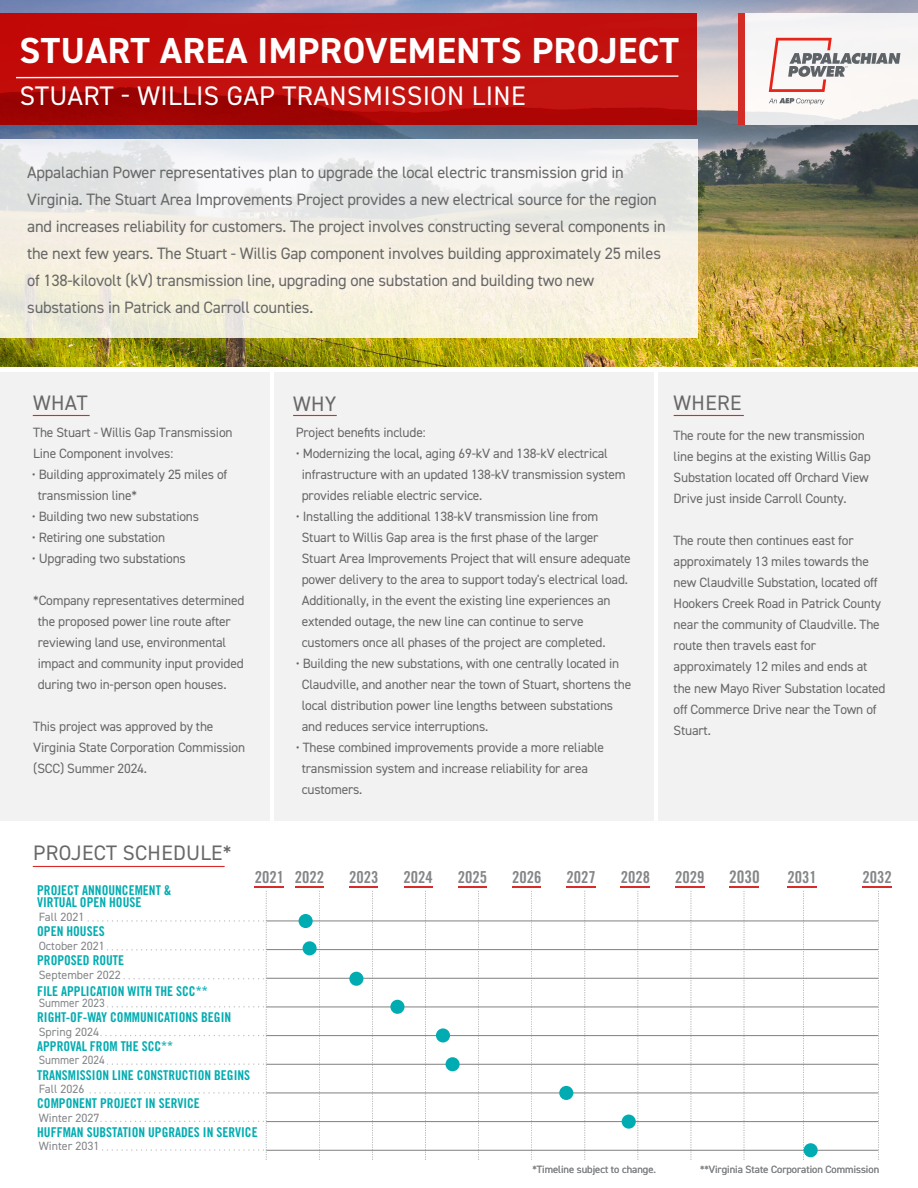
<style>
.page{position:relative;width:918px;height:1188px;background:#fff}
.page>*{position:absolute;margin:0;border:0;box-sizing:border-box;transform-origin:0 0}
.t1{font:700 36.3px "DIN2014";letter-spacing:.015em;color:#fff}
.t2{font:26.85px "DIN2014";letter-spacing:.015em;color:#fff}
.t3{font:21px "DIN2014";letter-spacing:.015em;color:#686868}
.t4{font:17.25px "Trade Gothic LT Std Bd Cn 20";color:#838587}
.t5{font:16.5px/27px "DIN2014";letter-spacing:-.015em;color:#686868}
.t6{font:16.5px "Trade Gothic LT Std Bd Cn 20";color:#838587}
.t7{font:13.5px/21px "DIN2014";letter-spacing:-.015em;color:#686868}
.t8{font:13.5px/12px "Trade Gothic LT Std Bd Cn 20";color:#00acb1}
.t9{font:12px "DIN2014";color:#838587}
.t10{font:12px "DIN2014";color:#838587;scale:.94 1}
.t11{font:10.5px "DIN2014";color:#838587}
</style>
<div class="page">
<img style="left:0;top:0;width:918px;height:367px">
<div style="left:0;top:372px;width:270px;height:448px;background:#f2f2f2"></div>
<div style="left:275px;top:372px;width:379px;height:448px;background:#f2f2f2"></div>
<div style="left:659px;top:372px;width:259px;height:448px;background:#f2f2f2"></div>
<svg style="left:745px;top:13px;width:173px;height:112px;fill:#f6f5f5"></svg>
<hr style="left:33px;top:415px;width:57px;height:1px;background:#d42c27">
<hr style="left:293px;top:415px;width:44px;height:1px;background:#d42c27">
<hr style="left:674px;top:415px;width:70px;height:1px;background:#d42c27">
<div style="left:739px;top:13px;width:6px;height:112px;background:#d42c27"></div>
<hr style="left:266px;top:921px;width:612px;height:1px;background:#808080">
<hr style="left:266px;top:949px;width:612px;height:1px;background:#808080">
<hr style="left:266px;top:978px;width:612px;height:1px;background:#808080">
<hr style="left:266px;top:1035px;width:612px;height:1px;background:#808080">
<hr style="left:266px;top:1007px;width:612px;height:1px;background:#808080">
<hr style="left:266px;top:1064px;width:612px;height:1px;background:#808080">
<hr style="left:266px;top:1150px;width:612px;height:1px;background:#808080">
<hr style="left:266px;top:1121px;width:612px;height:1px;background:#808080">
<hr style="left:266px;top:1093px;width:612px;height:1px;background:#808080">
<div style="left:299px;top:914px;width:14px;height:14px;background:#00acb1;border-radius:50%"></div>
<div style="left:349px;top:972px;width:14px;height:14px;background:#00acb1;border-radius:50%"></div>
<div style="left:390px;top:1000px;width:15px;height:14px;background:#00acb1;border-radius:50%"></div>
<div style="left:446px;top:1057px;width:14px;height:14px;background:#00acb1;border-radius:50%"></div>
<div style="left:436px;top:1028px;width:14px;height:15px;background:#00acb1;border-radius:50%"></div>
<div style="left:559px;top:1086px;width:14px;height:14px;background:#00acb1;border-radius:50%"></div>
<div style="left:622px;top:1115px;width:14px;height:14px;background:#00acb1;border-radius:50%"></div>
<div style="left:804px;top:1143px;width:14px;height:14px;background:#00acb1;border-radius:50%"></div>
<svg style="left:88px;top:891px;width:179px;height:269px"></svg>
<hr style="left:254px;top:886px;width:30px;height:2px;background:#d72c27">
<svg style="left:319px;top:891px;width:1px;height:269px"></svg>
<hr style="left:349px;top:886px;width:29px;height:2px;background:#d72c27">
<hr style="left:295px;top:886px;width:29px;height:2px;background:#d72c27">
<svg style="left:425px;top:891px;width:1px;height:269px"></svg>
<hr style="left:458px;top:886px;width:29px;height:2px;background:#d72c27">
<hr style="left:512px;top:886px;width:29px;height:2px;background:#d72c27">
<svg style="left:372px;top:891px;width:1px;height:269px"></svg>
<hr style="left:404px;top:886px;width:29px;height:2px;background:#d72c27">
<svg style="left:478px;top:891px;width:1px;height:269px"></svg>
<svg style="left:531px;top:891px;width:1px;height:269px"></svg>
<svg style="left:744px;top:891px;width:1px;height:269px"></svg>
<svg style="left:691px;top:891px;width:1px;height:269px"></svg>
<svg style="left:638px;top:891px;width:1px;height:269px"></svg>
<svg style="left:584px;top:891px;width:1px;height:269px"></svg>
<hr style="left:730px;top:886px;width:29px;height:2px;background:#d72c27">
<hr style="left:567px;top:886px;width:29px;height:2px;background:#d72c27">
<hr style="left:621px;top:886px;width:29px;height:2px;background:#d72c27">
<hr style="left:675px;top:886px;width:29px;height:2px;background:#d72c27">
<svg style="left:803px;top:891px;width:1px;height:269px"></svg>
<hr style="left:788px;top:886px;width:29px;height:2px;background:#d72c27">
<svg style="left:878px;top:891px;width:1px;height:269px"></svg>
<hr style="left:863px;top:886px;width:29px;height:2px;background:#d72c27">
<hr style="left:33px;top:866px;width:192px;height:1px;background:#d72c27">
<svg style="left:0;top:13px;width:697px;height:112px;background:#ba0c0a"></svg>
<svg style="left:0;top:139px;width:697px;height:199px;background:#f0ede4"></svg>
<svg style="left:15px;top:75px;width:665px;height:4px;background:#d66260"></svg>
<div style="left:303px;top:941px;width:14px;height:14px;background:#00acb1;border-radius:50%"></div>
<svg style="left:769px;top:98px;width:56px;height:7px"></svg>
<svg style="left:769px;top:38px;width:131px;height:54px"></svg>
<h1 class="t1" style="left:20px;top:26px;width:661px">STUART AREA IMPROVEMENTS PROJECT</h1>
<h2 class="t2" style="left:20px;top:79px;width:507px">STUART WILLIS GAP TRANSMISSION LINE</h2>
<p class="t5" style="left:27px;top:159px;width:640px">Appalachian Power representatives plan to upgrade the local electric transmission grid in Virginia. The Stuart Area Improvements Project provides a new electrical source for the region and increases reliability for customers. The project involves constructing several components in the next few years. The Stuart - Willis Gap component involves building approximately 25 miles of 138-kilovolt (kV) transmission line, upgrading one substation and building two new substations in Patrick and Carroll counties.</p>
<h3 class="t3" style="left:33px;top:390px;width:56px">WHAT</h3>
<h3 class="t3" style="left:293px;top:391px;width:45px">WHY</h3>
<h3 class="t3" style="left:674px;top:390px;width:69px">WHERE</h3>
<p class="t7" style="left:33px;top:422px;width:201px">The Stuart - Willis Gap Transmission<br>Line Component involves:</p>
<p class="t7" style="left:38px;top:464px;width:191px;text-indent:-6px">• Building approximately 25 miles of transmission line*</p>
<p class="t7" style="left:32px;top:506px;width:169px">• Building two new substations</p>
<p class="t7" style="left:32px;top:527px;width:135px">• Retiring one substation</p>
<p class="t7" style="left:32px;top:548px;width:156px">• Upgrading two substations</p>
<p class="t7" style="left:38px;top:590px;width:208px;text-indent:-4px">*Company representatives determined the proposed power line route after reviewing land use, environmental impact and community input provided during two in-person open houses.</p>
<p class="t7" style="left:33px;top:716px;width:213px">This project was approved by the<br>Virginia State Corporation Commission (SCC) Summer 2024.</p>
<p class="t7" style="left:296px;top:422px;width:131px">Project benefits include:</p>
<p class="t7" style="left:302px;top:443px;width:325px;text-indent:-6px">• Modernizing the local, aging 69-kV and 138-kV electrical infrastructure with an updated 138-kV transmission system provides reliable electric service.</p>
<p class="t7" style="left:302px;top:506px;width:331px;text-indent:-6px">• Installing the additional 138-kV transmission line from Stuart to Willis Gap area is the first phase of the larger Stuart Area Improvements Project that will ensure adequate power delivery to the area to support today's electrical load.<br>Additionally, in the event the existing line experiences an extended outage, the new line can continue to serve customers once all phases of the project are completed.</p>
<p class="t7" style="left:302px;top:653px;width:331px;text-indent:-6px">• Building the new substations, with one centrally located in Claudville, and another near the town of Stuart, shortens the local distribution power line lengths between substations and reduces service interruptions.</p>
<p class="t7" style="left:302px;top:737px;width:304px;text-indent:-6px">• These combined improvements provide a more reliable transmission system and increase reliability for area customers.</p>
<p class="t7" style="left:674px;top:425px;width:199px">The route for the new transmission line begins at the existing Willis Gap Substation located off Orchard View Drive just inside Carroll County.</p>
<p class="t7" style="left:674px;top:530px;width:213px">The route then continues east for approximately 13 miles towards the new Claudville Substation, located off<br>Hookers Creek Road in Patrick County near the community of Claudville. The route then travels east for approximately 12 miles and ends at the new Mayo River Substation located off Commerce Drive near the Town of<br>Stuart.</p>
<h3 class="t3" style="left:33px;top:840px;width:200px">PROJECT SCHEDULE*</h3>
<p class="t8" style="left:37px;top:885px;width:136px">PROJECT ANNOUNCEMENT &amp;<br>VIRTUAL OPEN HOUSE</p>
<p class="t9" style="left:39px;top:909px;width:47px">Fall 2021</p>
<p class="t8" style="left:37px;top:925px;width:69px">OPEN HOUSES</p>
<p class="t9" style="left:39px;top:938px;width:68px">October 2021</p>
<p class="t8" style="left:37px;top:986px;width:172px">FILE APPLICATION WITH THE SCC**</p>
<p class="t10" style="left:39px;top:995px;width:72px">Summer 2023</p>
<p class="t8" style="left:37px;top:1011px;width:195px">RIGHT-OF-WAY COMMUNICATIONS BEGIN</p>
<p class="t9" style="left:39px;top:1024px;width:62px">Spring 2024</p>
<p class="t8" style="left:37px;top:954px;width:88px">PROPOSED ROUTE</p>
<p class="t9" style="left:39px;top:967px;width:84px">September 2022</p>
<p class="t8" style="left:37px;top:1040px;width:137px">APPROVAL FROM THE SCC**</p>
<p class="t10" style="left:39px;top:1053px;width:72px">Summer 2024</p>
<p class="t6" style="left:255px;top:867px;width:71px">2021 2022</p>
<p class="t6" style="left:349px;top:867px;width:31px">2023</p>
<p class="t6" style="left:404px;top:867px;width:31px">2024</p>
<p class="t6" style="left:458px;top:867px;width:31px">2025</p>
<p class="t6" style="left:512px;top:867px;width:31px">2026</p>
<p class="t6" style="left:566px;top:867px;width:31px">2027</p>
<p class="t6" style="left:621px;top:867px;width:31px">2028</p>
<p class="t6" style="left:675px;top:867px;width:31px">2029</p>
<p class="t4" style="left:729px;top:867px;width:32px">2030</p>
<p class="t6" style="left:788px;top:867px;width:31px">2031</p>
<p class="t6" style="left:863px;top:867px;width:31px">2032</p>
<p class="t8" style="left:37px;top:1069px;width:214px">TRANSMISSION LINE CONSTRUCTION BEGINS</p>
<p class="t9" style="left:39px;top:1081px;width:47px">Fall 2026</p>
<p class="t8" style="left:37px;top:1097px;width:164px">COMPONENT PROJECT IN SERVICE</p>
<p class="t9" style="left:39px;top:1110px;width:62px">Winter 2027</p>
<p class="t8" style="left:37px;top:1126px;width:222px">HUFFMAN SUBSTATION UPGRADES IN SERVICE</p>
<p class="t9" style="left:39px;top:1139px;width:62px">Winter 2031</p>
<p class="t11" style="left:532px;top:1163px;width:125px">*Timeline subject to change.</p>
<p class="t11" style="left:700px;top:1163px;width:181px">**Virginia State Corporation Commission</p>
</div>
